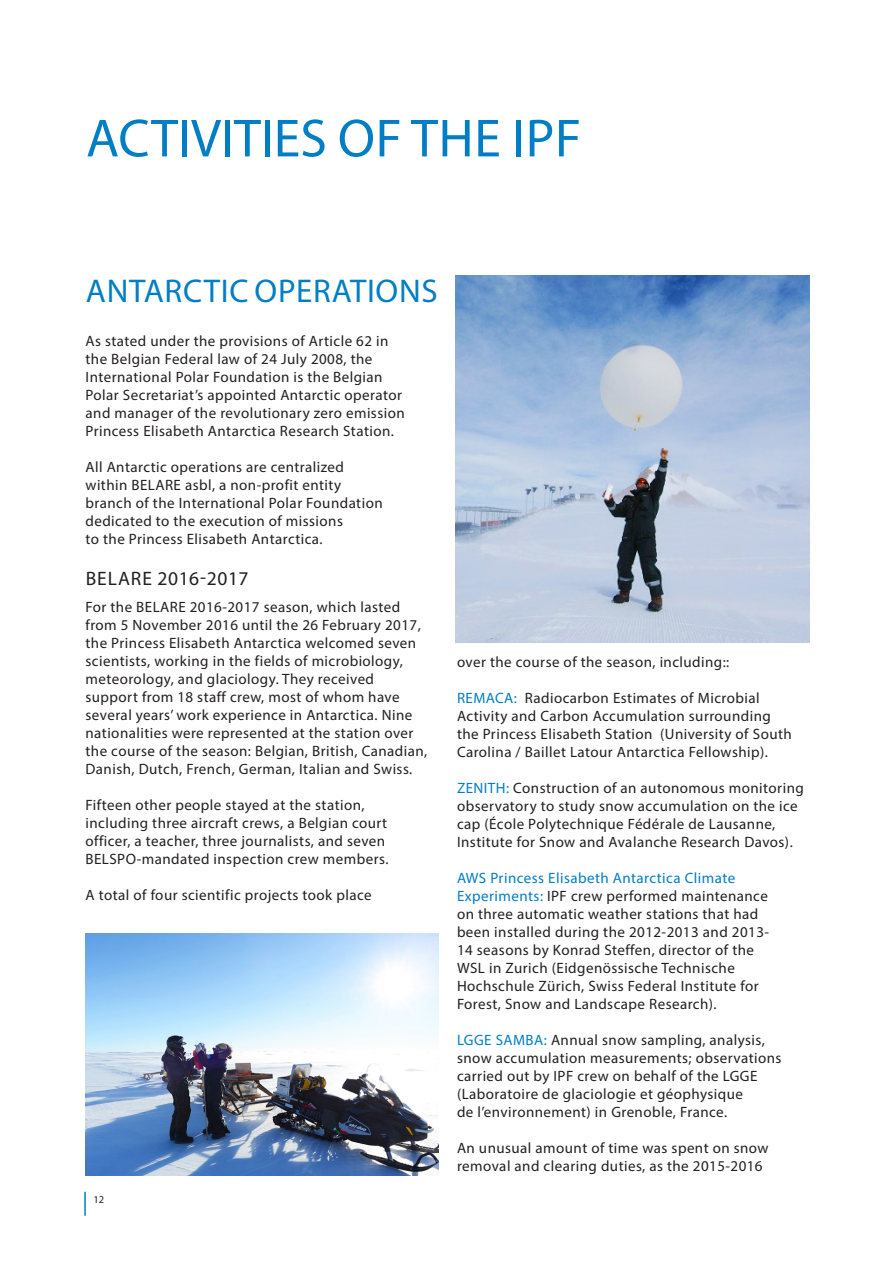
<style>
.page{position:relative;width:893px;height:1263px;background:#fff}
.page>*{position:absolute;margin:0;border:0;box-sizing:border-box;transform-origin:0 0}
.titre1{font:54px "Myriad Pro";color:#007ec5}
.titre2{font:33px "Myriad Pro";letter-spacing:.02em;color:#007ec5}
.titre3{font:19.5px "Myriad Pro";letter-spacing:.03em;color:#231f20}
.texte{font:15px/18px "Myriad Pro";letter-spacing:.03em;color:#231f20}
.t1{font:10.5px "Myriad Pro";color:#231f20}
.s1{color:#007ec5}
</style>
<div class="page">
<hr style="left:84px;top:1192px;width:2px;height:24px;background:#007ec5">
<img style="left:455px;top:275px;width:354px;height:368px">
<img style="left:85px;top:934px;width:354px;height:242px">
<p class="titre1" style="left:86px;top:105px;width:497px">ACTIVITIES OF THE IPF</p>
<p class="titre2" style="left:86px;top:270px;width:353px">ANTARCTIC OPERATIONS</p>
<p class="texte" style="left:86px;top:332px;width:321px">As stated under the provisions of Article 62 in the Belgian Federal law of 24 July 2008, the International Polar Foundation is the Belgian Polar Secretariat’s appointed Antarctic operator and manager of the revolutionary zero emission Princess Elisabeth Antarctica Research Station.</p>
<p class="texte" style="left:86px;top:458px;width:299px">All Antarctic operations are centralized within BELARE asbl, a non-profit entity branch of the International Polar Foundation dedicated to the execution of missions<br>to the Princess Elisabeth Antarctica.</p>
<p class="titre3" style="left:86px;top:566px;width:164px">BELARE 2016-2017</p>
<p class="texte" style="left:86px;top:597px;width:343px">For the BELARE 2016-2017 season, which lasted from 5 November 2016 until the 26 February 2017, the Princess Elisabeth Antarctica welcomed seven scientists, working in the fields of microbiology, meteorology, and glaciology. They received support from 18 staff crew, most of whom have several years’ work experience in Antarctica. Nine nationalities were represented at the station over the course of the season: Belgian, British, Canadian, Danish, Dutch, French, German, Italian and Swiss.</p>
<p class="texte" style="left:86px;top:795px;width:304px">Fifteen other people stayed at the station, including three aircraft crews, a Belgian court officer, a teacher, three journalists, and seven BELSPO-mandated inspection crew members.</p>
<p class="texte" style="left:86px;top:885px;width:288px">A total of four scientific projects took place</p>
<p class="t1" style="left:94px;top:1193px;width:12px">12</p>
<p class="texte" style="left:457px;top:652px;width:274px">over the course of the season, including::</p>
<p class="texte" style="left:457px;top:688px;width:336px"><span class="s1">REMACA:</span> Radiocarbon Estimates of Microbial Activity and Carbon Accumulation surrounding the Princess Elisabeth Station (University of South Carolina / Baillet Latour Antarctica Fellowship).</p>
<p class="texte" style="left:457px;top:778px;width:348px"><span class="s1">ZENITH:</span> Construction of an autonomous monitoring observatory to study snow accumulation on the ice cap (École Polytechnique Fédérale de Lausanne, Institute for Snow and Avalanche Research Davos).</p>
<p class="texte" style="left:457px;top:868px;width:314px"><span class="s1">AWS Princess Elisabeth Antarctica Climate Experiments:</span> IPF crew performed maintenance on three automatic weather stations that had been installed during the 2012-2013 and 2013- 14 seasons by Konrad Steffen, director of the WSL in Zurich (Eidgenössische Technische Hochschule Zürich, Swiss Federal Institute for Forest, Snow and Landscape Research).</p>
<p class="texte" style="left:457px;top:1030px;width:326px"><span class="s1">LGGE SAMBA:</span> Annual snow sampling, analysis, snow accumulation measurements; observations carried out by IPF crew on behalf of the LGGE (Laboratoire de glaciologie et géophysique<br>de l’environnement) in Grenoble, France.</p>
<p class="texte" style="left:457px;top:1138px;width:313px">An unusual amount of time was spent on snow removal and clearing duties, as the 2015-2016</p>
</div>
